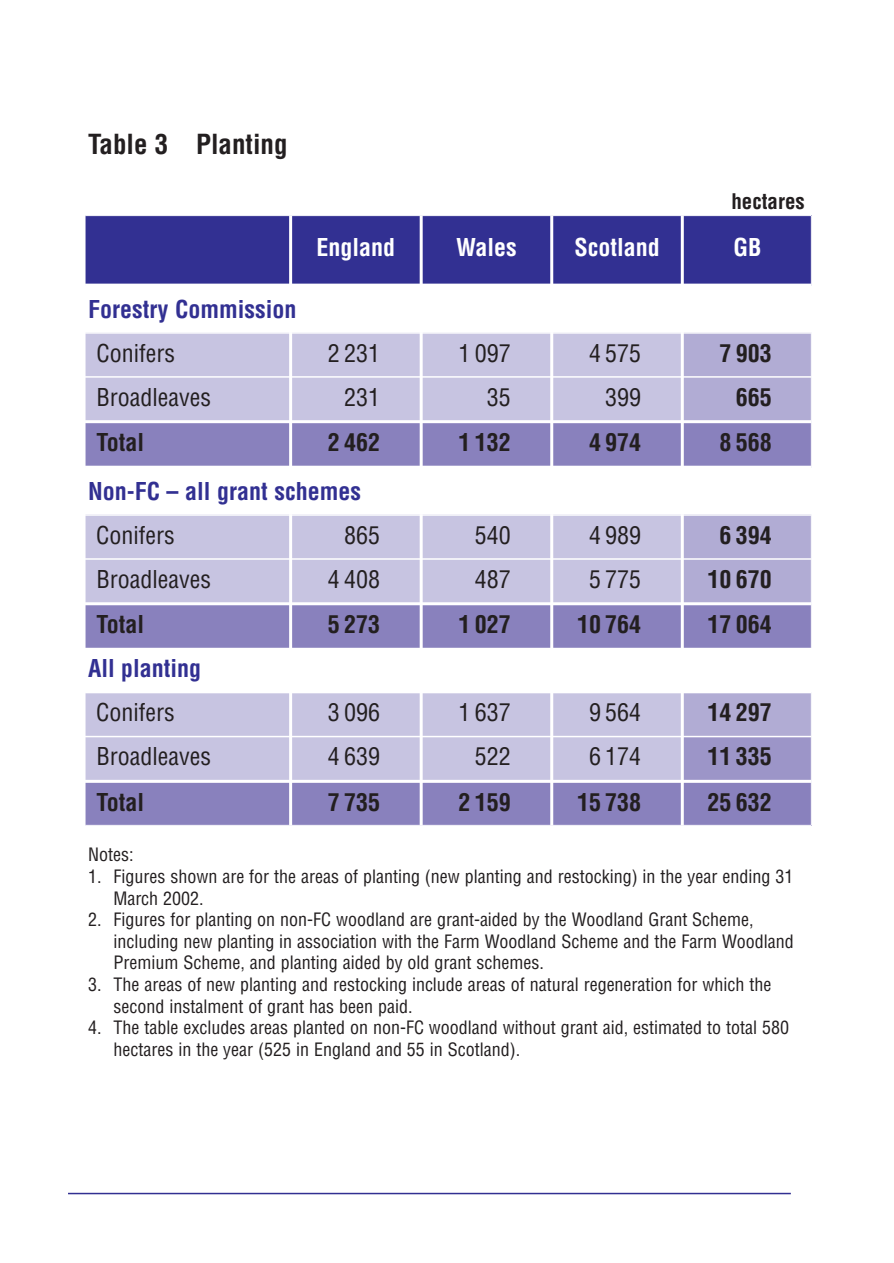
<style>
.page{position:relative;width:894px;height:1263px;background:#fff}
.page>*{position:absolute;margin:0;border:0;box-sizing:border-box;transform-origin:0 0}
.t1{font:700 condensed 27px "Helvetica";color:#231f20}
.t2{font:condensed 24px "Helvetica";color:#231f20}
.t3{font:700 condensed 24px "Helvetica";color:#231f20}
.t4{font:700 condensed 24px "Helvetica";color:#323092}
.t5{font:700 condensed 24px "Helvetica";color:#fff}
.t6{font:700 condensed 21px "Helvetica";color:#231f20}
.t7{font:condensed 18px/21.6px "Helvetica";color:#231f20}
</style>
<div class="page">
<div style="left:85px;top:216px;width:206px;height:71px;background:#323092"></div>
<div style="left:291px;top:216px;width:130px;height:71px;background:#323092"></div>
<div style="left:421px;top:216px;width:131px;height:71px;background:#323092"></div>
<div style="left:552px;top:216px;width:130px;height:71px;background:#323092"></div>
<div style="left:682px;top:216px;width:129px;height:71px;background:#323092"></div>
<div style="left:85px;top:333px;width:206px;height:44px;background:#c7c4e1"></div>
<div style="left:291px;top:333px;width:130px;height:44px;background:#c7c4e1"></div>
<div style="left:421px;top:333px;width:131px;height:44px;background:#c7c4e1"></div>
<div style="left:552px;top:333px;width:130px;height:44px;background:#c7c4e1"></div>
<div style="left:682px;top:333px;width:129px;height:44px;background:#b1acd4"></div>
<div style="left:85px;top:377px;width:206px;height:45px;background:#c7c4e1"></div>
<div style="left:291px;top:377px;width:130px;height:45px;background:#c7c4e1"></div>
<div style="left:421px;top:377px;width:131px;height:45px;background:#c7c4e1"></div>
<div style="left:552px;top:377px;width:130px;height:45px;background:#c7c4e1"></div>
<div style="left:682px;top:377px;width:129px;height:45px;background:#b1acd4"></div>
<div style="left:85px;top:422px;width:206px;height:47px;background:#8981bd"></div>
<div style="left:291px;top:422px;width:130px;height:47px;background:#8981bd"></div>
<div style="left:421px;top:422px;width:131px;height:47px;background:#8981bd"></div>
<div style="left:552px;top:422px;width:130px;height:47px;background:#8981bd"></div>
<div style="left:682px;top:422px;width:129px;height:47px;background:#8981bd"></div>
<div style="left:85px;top:515px;width:206px;height:44px;background:#c7c4e1"></div>
<div style="left:291px;top:515px;width:130px;height:44px;background:#c7c4e1"></div>
<div style="left:421px;top:515px;width:131px;height:44px;background:#c7c4e1"></div>
<div style="left:552px;top:515px;width:130px;height:44px;background:#c7c4e1"></div>
<div style="left:682px;top:515px;width:129px;height:44px;background:#b1acd4"></div>
<div style="left:85px;top:559px;width:206px;height:45px;background:#c7c4e1"></div>
<div style="left:291px;top:559px;width:130px;height:45px;background:#c7c4e1"></div>
<div style="left:421px;top:559px;width:131px;height:45px;background:#c7c4e1"></div>
<div style="left:552px;top:559px;width:130px;height:45px;background:#c7c4e1"></div>
<div style="left:682px;top:559px;width:129px;height:45px;background:#b1acd4"></div>
<div style="left:85px;top:604px;width:206px;height:45px;background:#8981bd"></div>
<div style="left:291px;top:604px;width:130px;height:45px;background:#8981bd"></div>
<div style="left:421px;top:604px;width:131px;height:45px;background:#8981bd"></div>
<div style="left:552px;top:604px;width:130px;height:45px;background:#8981bd"></div>
<div style="left:682px;top:604px;width:129px;height:45px;background:#8981bd"></div>
<div style="left:85px;top:693px;width:206px;height:44px;background:#c7c4e1"></div>
<div style="left:291px;top:693px;width:130px;height:44px;background:#c7c4e1"></div>
<div style="left:421px;top:693px;width:131px;height:44px;background:#c7c4e1"></div>
<div style="left:552px;top:693px;width:130px;height:44px;background:#c7c4e1"></div>
<div style="left:682px;top:693px;width:129px;height:44px;background:#b1acd4"></div>
<div style="left:85px;top:737px;width:206px;height:44px;background:#c7c4e1"></div>
<div style="left:291px;top:737px;width:130px;height:44px;background:#c7c4e1"></div>
<div style="left:421px;top:737px;width:131px;height:44px;background:#c7c4e1"></div>
<div style="left:552px;top:737px;width:130px;height:44px;background:#c7c4e1"></div>
<div style="left:682px;top:737px;width:129px;height:44px;background:#9c95c8"></div>
<div style="left:85px;top:781px;width:206px;height:44px;background:#8981bd"></div>
<div style="left:291px;top:781px;width:130px;height:44px;background:#8981bd"></div>
<div style="left:421px;top:781px;width:131px;height:44px;background:#8981bd"></div>
<div style="left:552px;top:781px;width:130px;height:44px;background:#8981bd"></div>
<div style="left:682px;top:781px;width:129px;height:44px;background:#8981bd"></div>
<hr style="left:85px;top:216px;width:1px;height:609px;background:#fff">
<hr style="left:289px;top:216px;width:3px;height:74px;background:#fff">
<hr style="left:289px;top:332px;width:3px;height:140px;background:#fff">
<hr style="left:289px;top:514px;width:3px;height:135px;background:#fff">
<hr style="left:289px;top:692px;width:3px;height:133px;background:#fff">
<hr style="left:420px;top:216px;width:3px;height:74px;background:#fff">
<hr style="left:420px;top:332px;width:3px;height:140px;background:#fff">
<hr style="left:420px;top:514px;width:3px;height:135px;background:#fff">
<hr style="left:420px;top:692px;width:3px;height:133px;background:#fff">
<hr style="left:550px;top:216px;width:3px;height:74px;background:#fff">
<hr style="left:550px;top:332px;width:3px;height:140px;background:#fff">
<hr style="left:550px;top:514px;width:3px;height:135px;background:#fff">
<hr style="left:550px;top:692px;width:3px;height:133px;background:#fff">
<hr style="left:681px;top:216px;width:3px;height:74px;background:#fff">
<hr style="left:681px;top:332px;width:3px;height:140px;background:#fff">
<hr style="left:681px;top:514px;width:3px;height:135px;background:#fff">
<hr style="left:681px;top:692px;width:3px;height:133px;background:#fff">
<div style="left:85px;top:284px;width:726px;height:6px;background:#fff"></div>
<hr style="left:85px;top:332px;width:726px;height:2px;background:#fff">
<hr style="left:85px;top:376px;width:726px;height:2px;background:#fff">
<hr style="left:85px;top:420px;width:726px;height:3px;background:#fff">
<div style="left:85px;top:466px;width:726px;height:6px;background:#fff"></div>
<hr style="left:85px;top:514px;width:726px;height:2px;background:#fff">
<hr style="left:85px;top:558px;width:726px;height:2px;background:#fff">
<hr style="left:85px;top:602px;width:726px;height:3px;background:#fff">
<hr style="left:85px;top:648px;width:726px;height:1px;background:#fff">
<hr style="left:85px;top:736px;width:726px;height:1px;background:#fff">
<hr style="left:85px;top:780px;width:726px;height:3px;background:#fff">
<hr style="left:68px;top:1193px;width:723px;height:1px;background:#323092">
<h1 class="t1" style="left:88px;top:134px;width:201px">Table 3 Planting</h1>
<p class="t6" style="left:731px;top:193px;width:75px">hectares</p>
<h2 class="t5" style="left:317px;top:238px;width:80px">England</h2>
<h2 class="t5" style="left:456px;top:238px;width:62px">Wales</h2>
<h2 class="t5" style="left:574px;top:238px;width:87px">Scotland</h2>
<h2 class="t5" style="left:734px;top:238px;width:30px">GB</h2>
<h2 class="t4" style="left:88px;top:300px;width:210px">Forestry Commission</h2>
<h2 class="t2" style="left:97px;top:344px;width:80px">Conifers</h2>
<h2 class="t2" style="left:328px;top:344px;width:54px">2 231</h2>
<h2 class="t2" style="left:459px;top:344px;width:54px">1 097</h2>
<h2 class="t2" style="left:589px;top:344px;width:54px">4 575</h2>
<h2 class="t3" style="left:720px;top:344px;width:54px">7 903</h2>
<h2 class="t2" style="left:97px;top:388px;width:116px">Broadleaves</h2>
<h2 class="t2" style="left:344px;top:388px;width:37px">231</h2>
<h2 class="t2" style="left:487px;top:388px;width:25px">35</h2>
<h2 class="t2" style="left:605px;top:388px;width:37px">399</h2>
<h2 class="t3" style="left:736px;top:388px;width:37px">665</h2>
<h2 class="t3" style="left:97px;top:433px;width:49px">Total</h2>
<h2 class="t3" style="left:328px;top:433px;width:54px">2 462</h2>
<h2 class="t3" style="left:459px;top:433px;width:54px">1 132</h2>
<h2 class="t3" style="left:589px;top:433px;width:54px">4 974</h2>
<h2 class="t3" style="left:720px;top:433px;width:54px">8 568</h2>
<h2 class="t4" style="left:88px;top:482px;width:274px">Non-FC – all grant schemes</h2>
<h2 class="t2" style="left:96px;top:526px;width:80px">Conifers</h2>
<h2 class="t2" style="left:344px;top:526px;width:37px">865</h2>
<h2 class="t2" style="left:475px;top:526px;width:37px">540</h2>
<h2 class="t2" style="left:589px;top:526px;width:54px">4 989</h2>
<h2 class="t3" style="left:720px;top:526px;width:54px">6 394</h2>
<h2 class="t2" style="left:97px;top:570px;width:116px">Broadleaves</h2>
<h2 class="t2" style="left:328px;top:570px;width:54px">4 408</h2>
<h2 class="t2" style="left:475px;top:570px;width:37px">487</h2>
<h2 class="t2" style="left:589px;top:570px;width:54px">5 775</h2>
<h2 class="t3" style="left:708px;top:570px;width:66px">10 670</h2>
<h2 class="t3" style="left:97px;top:615px;width:49px">Total</h2>
<h2 class="t3" style="left:328px;top:615px;width:54px">5 273</h2>
<h2 class="t3" style="left:459px;top:615px;width:54px">1 027</h2>
<h2 class="t3" style="left:577px;top:615px;width:66px">10 764</h2>
<h2 class="t3" style="left:708px;top:615px;width:66px">17 064</h2>
<h2 class="t4" style="left:88px;top:659px;width:115px">All planting</h2>
<h2 class="t2" style="left:96px;top:703px;width:80px">Conifers</h2>
<h2 class="t2" style="left:328px;top:703px;width:54px">3 096</h2>
<h2 class="t2" style="left:459px;top:703px;width:54px">1 637</h2>
<h2 class="t2" style="left:589px;top:703px;width:54px">9 564</h2>
<h2 class="t3" style="left:708px;top:703px;width:66px">14 297</h2>
<h2 class="t2" style="left:97px;top:747px;width:116px">Broadleaves</h2>
<h2 class="t2" style="left:328px;top:747px;width:54px">4 639</h2>
<h2 class="t2" style="left:475px;top:747px;width:37px">522</h2>
<h2 class="t2" style="left:589px;top:747px;width:54px">6 174</h2>
<h2 class="t3" style="left:708px;top:747px;width:66px">11 335</h2>
<h2 class="t3" style="left:97px;top:793px;width:49px">Total</h2>
<h2 class="t3" style="left:328px;top:793px;width:54px">7 735</h2>
<h2 class="t3" style="left:459px;top:793px;width:54px">2 159</h2>
<h2 class="t3" style="left:577px;top:793px;width:66px">15 738</h2>
<h2 class="t3" style="left:708px;top:793px;width:66px">25 632</h2>
<p class="t7" style="left:88px;top:846px;width:47px">Notes:</p>
<p class="t7" style="left:114px;top:867px;width:681px;text-indent:-26px">1. Figures shown are for the areas of planting (new planting and restocking) in the year ending 31<br>March 2002.</p>
<p class="t7" style="left:114px;top:910px;width:682px;text-indent:-26px">2. Figures for planting on non-FC woodland are grant-aided by the Woodland Grant Scheme, including new planting in association with the Farm Woodland Scheme and the Farm Woodland<br>Premium Scheme, and planting aided by old grant schemes.</p>
<p class="t7" style="left:114px;top:975px;width:659px;text-indent:-26px">3. The areas of new planting and restocking include areas of natural regeneration for which the second instalment of grant has been paid.</p>
<p class="t7" style="left:114px;top:1018px;width:677px;text-indent:-26px">4. The table excludes areas planted on non-FC woodland without grant aid, estimated to total 580 hectares in the year (525 in England and 55 in Scotland).</p>
</div>
